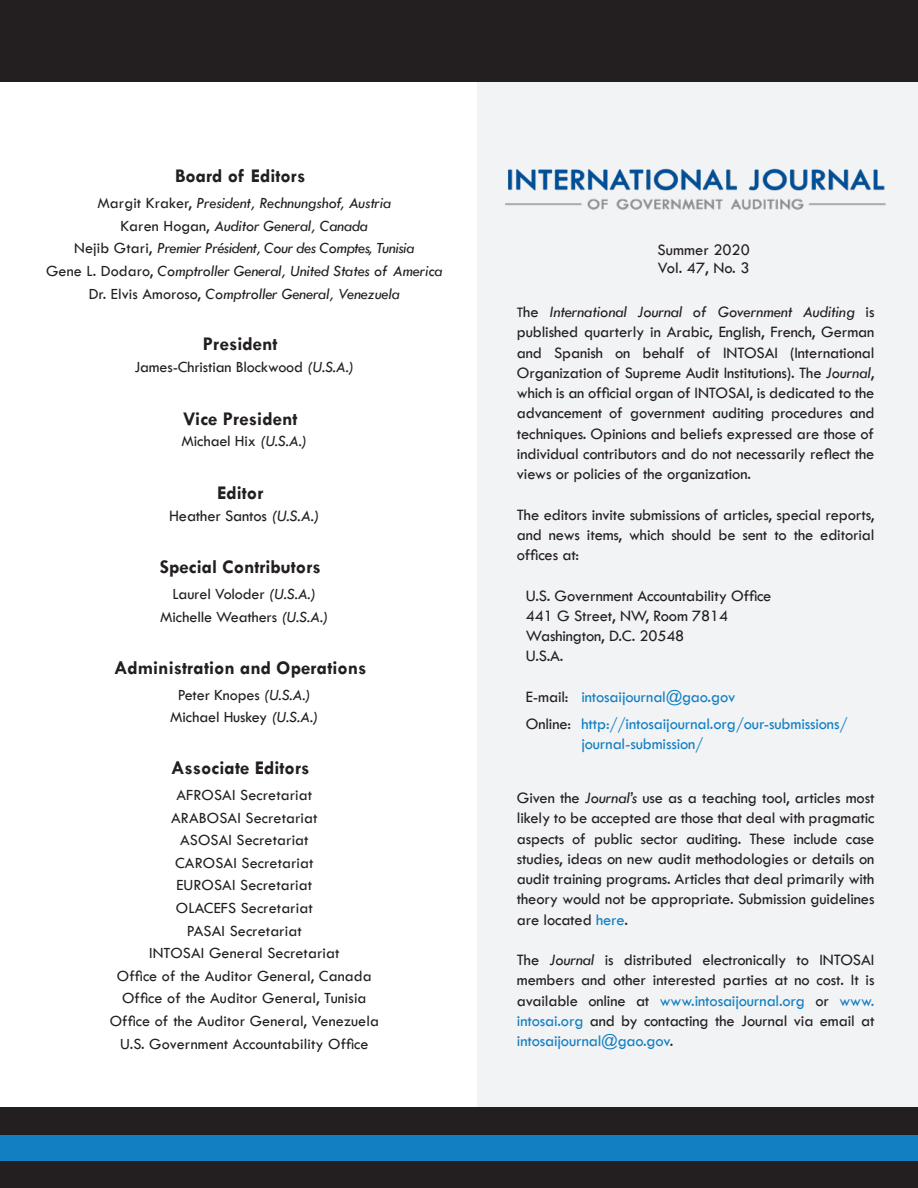
<style>
.page{position:relative;width:918px;height:1188px;background:#fff}
.page>*{position:absolute;margin:0;border:0;box-sizing:border-box;transform-origin:0 0}
.TOC_-_main_titles{font:700 19.5px "Tw Cen";color:#231f20}
.TOC_-_Body_Text{font:16.5px/20.2px "Tw Cen";letter-spacing:-.01em;color:#231f20;text-align:justify}
.TOC_-_address_in_mas{font:16.5px/20.2px "Tw Cen";letter-spacing:-.01em;color:#127fc3}
.TOC_-_address_in_mas-2{font:16.5px "Tw Cen";letter-spacing:-.01em;color:#231f20}
.TOC_-_Hel_Bold_11pt{font:16.5px "Tw Cen";color:#231f20}
.TOC_-_titles__no_com{font:16.5px "Tw Cen";letter-spacing:-.01em;color:#231f20}
.TOC_-_titles__no_com-2{font:16.2px "Tw Cen";letter-spacing:.005em;color:#231f20}
.TOC_-_titles__no_com-3{font:italic 16.2px "Tw Cen";letter-spacing:-.01em;color:#231f20}
.TOC_-_titles__no_com-4{font:italic 16.2px "Tw Cen";letter-spacing:-.03em;color:#231f20}
.s1{font-style:normal}
.s2{font-style:italic}
.s3{font-size:15px}
.s4{color:#231f20}
.s5{color:#127fc3}
</style>
<div class="page">
<div style="left:478px;top:62px;width:440px;height:1060px;background:#f2f3f4"></div>
<div style="left:0;top:1107px;width:918px;height:81px;background:#231f20"></div>
<div style="left:0;top:1135px;width:918px;height:26px;background:#127fc3"></div>
<div style="left:0;top:0;width:918px;height:81px;background:#231f20"></div>
<img style="left:505px;top:168px;width:381px;height:42px">
<p class="TOC_-_main_titles" style="left:175px;top:164px;width:132px">Board of Editors</p>
<p class="TOC_-_titles__no_com-3" style="left:97px;top:193px;width:295px"><span class="s1">Margit Kraker,</span> President, Rechnungshof, Austria</p>
<p class="TOC_-_titles__no_com-3" style="left:121px;top:216px;width:249px"><span class="s1">Karen Hogan,</span> Auditor General, Canada</p>
<p class="TOC_-_titles__no_com-4" style="left:74px;top:239px;width:342px"><span class="s1">Nejib Gtari,</span> Premier Président, Cour des Comptes, Tunisia</p>
<p class="TOC_-_titles__no_com-3" style="left:46px;top:261px;width:398px"><span class="s1">Gene L. Dodaro,</span> Comptroller General, United States of America</p>
<p class="TOC_-_titles__no_com-3" style="left:89px;top:284px;width:313px"><span class="s1">Dr. Elvis Amoroso,</span> Comptroller General, Venezuela</p>
<p class="TOC_-_main_titles" style="left:203px;top:332px;width:76px">President</p>
<p class="TOC_-_titles__no_com-2" style="left:134px;top:357px;width:221px">James-Christian Blockwood <span class="s2">(U.S.A.)</span></p>
<p class="TOC_-_main_titles" style="left:183px;top:407px;width:116px">Vice President</p>
<p class="TOC_-_titles__no_com-2" style="left:181px;top:431px;width:127px">Michael Hix <span class="s2">(U.S.A.)</span></p>
<p class="TOC_-_main_titles" style="left:217px;top:481px;width:48px">Editor</p>
<p class="TOC_-_titles__no_com" style="left:169px;top:505px;width:152px">Heather Santos <span class="s2">(U.S.A.)</span></p>
<p class="TOC_-_main_titles" style="left:160px;top:555px;width:162px">Special Contributors</p>
<p class="TOC_-_titles__no_com-2" style="left:173px;top:584px;width:145px">Laurel Voloder <span class="s2">(U.S.A.)</span></p>
<p class="TOC_-_titles__no_com-2" style="left:160px;top:607px;width:170px">Michelle Weathers <span class="s2">(U.S.A.)</span></p>
<p class="TOC_-_main_titles" style="left:114px;top:656px;width:254px">Administration and Operations</p>
<p class="TOC_-_titles__no_com-2" style="left:178px;top:685px;width:135px">Peter Knopes <span class="s2">(U.S.A.)</span></p>
<p class="TOC_-_titles__no_com-2" style="left:170px;top:707px;width:150px">Michael Huskey <span class="s2">(U.S.A.)</span></p>
<p class="TOC_-_main_titles" style="left:171px;top:756px;width:140px">Associate Editors</p>
<p class="TOC_-_titles__no_com-2" style="left:176px;top:785px;width:137px">AFROSAI Secretariat</p>
<p class="TOC_-_titles__no_com-2" style="left:171px;top:808px;width:148px">ARABOSAI Secretariat</p>
<p class="TOC_-_titles__no_com-2" style="left:180px;top:830px;width:130px">ASOSAI Secretariat</p>
<p class="TOC_-_titles__no_com-2" style="left:175px;top:853px;width:140px">CAROSAI Secretariat</p>
<p class="TOC_-_titles__no_com-2" style="left:176px;top:876px;width:137px">EUROSAI Secretariat</p>
<p class="TOC_-_titles__no_com-2" style="left:176px;top:898px;width:138px">OLACEFS Secretariat</p>
<p class="TOC_-_titles__no_com-2" style="left:187px;top:921px;width:116px">PASAI Secretariat</p>
<p class="TOC_-_titles__no_com-2" style="left:149px;top:943px;width:192px">INTOSAI General Secretariat</p>
<p class="TOC_-_titles__no_com-2" style="left:117px;top:966px;width:256px">Office of the Auditor General, Canada</p>
<p class="TOC_-_titles__no_com-2" style="left:122px;top:989px;width:246px">Office of the Auditor General, Tunisia</p>
<p class="TOC_-_titles__no_com-2" style="left:110px;top:1011px;width:271px">Office of the Auditor General, Venezuela</p>
<p class="TOC_-_titles__no_com-2" style="left:120px;top:1034px;width:250px">U.S. Government Accountability Office</p>
<p class="TOC_-_Hel_Bold_11pt" style="left:658px;top:240px;width:94px">Summer 2020</p>
<p class="TOC_-_Hel_Bold_11pt" style="left:658px;top:258px;width:93px">Vol. 47, No. 3</p>
<p class="TOC_-_Body_Text" style="left:517px;top:302px;width:359px"><span class="s3">T</span>he <span class="s2">International Journal of Government Auditing</span> is published quarterly in Arabic, English, French, German and Spanish on behalf of INTOSAI (International Organization of Supreme Audit Institutions). The <span class="s2">Journal</span>, which is an official organ of INTOSAI, is dedicated to the advancement of government auditing procedures and techniques. Opinions and beliefs expressed are those of individual contributors and do not necessarily reflect the views or policies of the organization.</p>
<p class="TOC_-_Body_Text" style="left:517px;top:504px;width:359px">The editors invite submissions of articles, special reports, and news items, which should be sent to the editorial offices at:</p>
<p class="TOC_-_address_in_mas-2" style="left:526px;top:586px;width:247px">U.S. Government Accountability Office</p>
<p class="TOC_-_address_in_mas-2" style="left:526px;top:606px;width:204px">441 G Street, NW, Room 7814</p>
<p class="TOC_-_address_in_mas-2" style="left:526px;top:626px;width:160px">Washington, D.C. 20548</p>
<p class="TOC_-_address_in_mas-2" style="left:526px;top:646px;width:39px">U.S.A.</p>
<p class="TOC_-_address_in_mas" style="left:526px;top:687px;width:211px"><span class="s4">E-mail:</span> intosaijournal@gao.gov</p>
<p class="TOC_-_address_in_mas" style="left:581px;top:714px;width:268px;text-indent:-56px"><span class="s4">Online:</span> http://intosaijournal.org/our-submissions/ journal-submission/</p>
<p class="TOC_-_Body_Text" style="left:517px;top:788px;width:359px">Given the <span class="s2">Journal’s</span> use as a teaching tool, articles most likely to be accepted are those that deal with pragmatic aspects of public sector auditing. These include case studies, ideas on new audit methodologies or details on audit training programs. Articles that deal primarily with theory would not be appropriate. Submission guidelines are located <span class="s5">here</span>.</p>
<p class="TOC_-_Body_Text" style="left:517px;top:950px;width:359px">The <span class="s2">Journal</span> is distributed electronically to INTOSAI members and other interested parties at no cost. It is available online at <span class="s5">www.intosaijournal.org</span> or <span class="s5">www. intosai.org</span> and by contacting the Journal via email at <span class="s5">intosaijournal@gao.gov</span>.</p>
</div>
